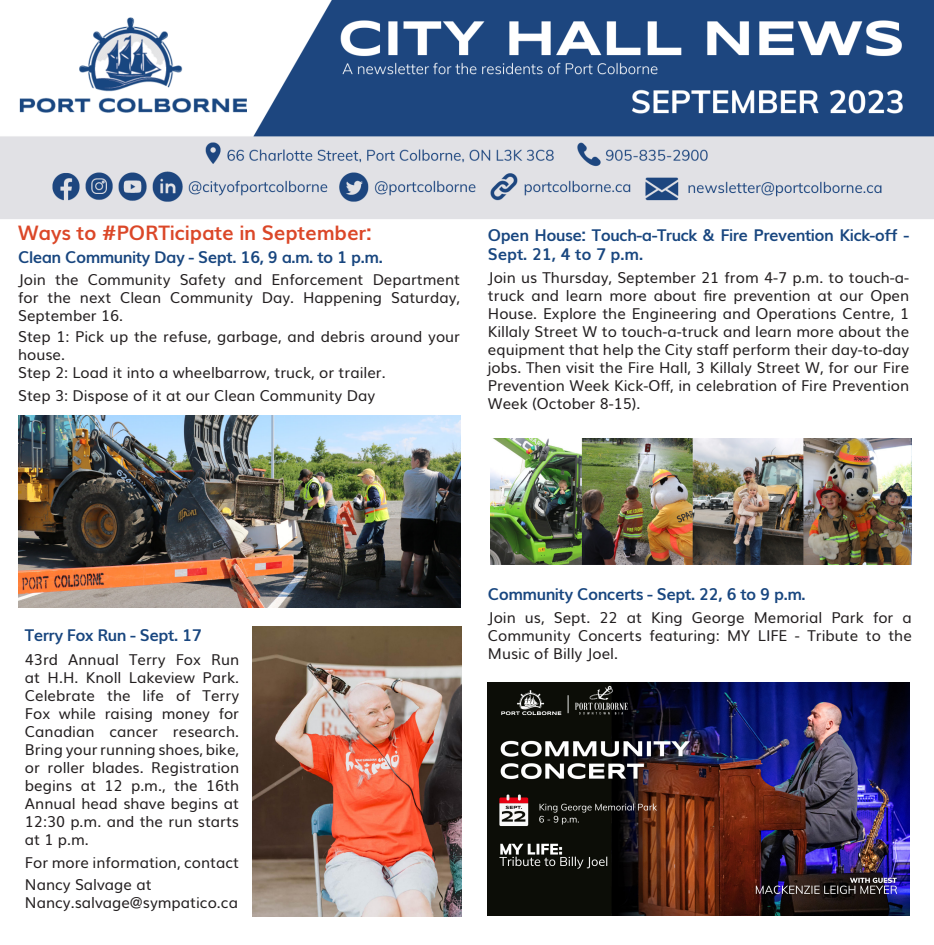
<style>
.page{position:relative;width:934px;height:945px;background:#fff}
.page>*{position:absolute;margin:0;border:0;box-sizing:border-box;transform-origin:0 0}
.t1{font:700 20px "Muli";letter-spacing:-.01em;color:#db4728}
.t2{font:700 16.25px/19.5px "Muli";letter-spacing:-.03em;color:#18467f}
.t3{font:15px/18px "Muli";color:#231f20;text-align:justify}
</style>
<div class="page">
<img style="left:0;top:0;width:934px;height:219px">
<img style="left:18px;top:416px;width:442px;height:191px">
<img style="left:252px;top:626px;width:209px;height:290px">
<img style="left:490px;top:439px;width:422px;height:126px">
<img style="left:488px;top:682px;width:421px;height:234px">
<p class="t1" style="left:18px;top:217px;width:355px">Ways to #PORTicipate in September:</p>
<p class="t2" style="left:18px;top:246px;width:366px">Clean Community Day - Sept. 16, 9 a.m. to 1 p.m.</p>
<p class="t3" style="left:18px;top:269px;width:443px">Join the Community Safety and Enforcement Department for the next Clean Community Day. Happening Saturday, September 16.</p>
<p class="t3" style="left:18px;top:327px;width:443px">Step 1: Pick up the refuse, garbage, and debris around your house.</p>
<p class="t3" style="left:18px;top:363px;width:369px">Step 2: Load it into a wheelbarrow, truck, or trailer.</p>
<p class="t3" style="left:18px;top:385px;width:358px">Step 3: Dispose of it at our Clean Community Day</p>
<p class="t2" style="left:488px;top:224px;width:423px">Open House: Touch-a-Truck &amp; Fire Prevention Kick-off -<br>Sept. 21, 4 to 7 p.m.</p>
<p class="t3" style="left:488px;top:267px;width:423px">Join us Thursday, September 21 from 4-7 p.m. to touch-a&shy;truck and learn more about fire prevention at our Open House. Explore the Engineering and Operations Centre, 1<br>Killaly Street W to touch-a-truck and learn more about the equipment that help the City staff perform their day-to-day jobs. Then visit the Fire Hall, 3 Killaly Street W, for our Fire Prevention Week Kick-Off, in celebration of Fire Prevention Week (October 8-15).</p>
<p class="t2" style="left:25px;top:624px;width:178px">Terry Fox Run - Sept. 17</p>
<p class="t3" style="left:25px;top:650px;width:216px">43rd Annual Terry Fox Run at H.H. Knoll Lakeview Park.<br>Celebrate the life of Terry Fox while raising money for Canadian cancer research.<br>Bring your running shoes, bike, or roller blades. Registration begins at 12 p.m., the 16th Annual head shave begins at 12:30 p.m. and the run starts at 1 p.m.</p>
<p class="t3" style="left:25px;top:850px;width:216px;line-height:22.5px">For more information, contact<br>Nancy Salvage at</p>
<p class="t3" style="left:25px;top:893px;width:215px">Nancy.salvage@sympatico.ca</p>
<p class="t2" style="left:488px;top:583px;width:319px">Community Concerts - Sept. 22, 6 to 9 p.m.</p>
<p class="t3" style="left:488px;top:607px;width:425px">Join us, Sept. 22 at King George Memorial Park for a Community Concerts featuring: MY LIFE - Tribute to the Music of Billy Joel.</p>
</div>
